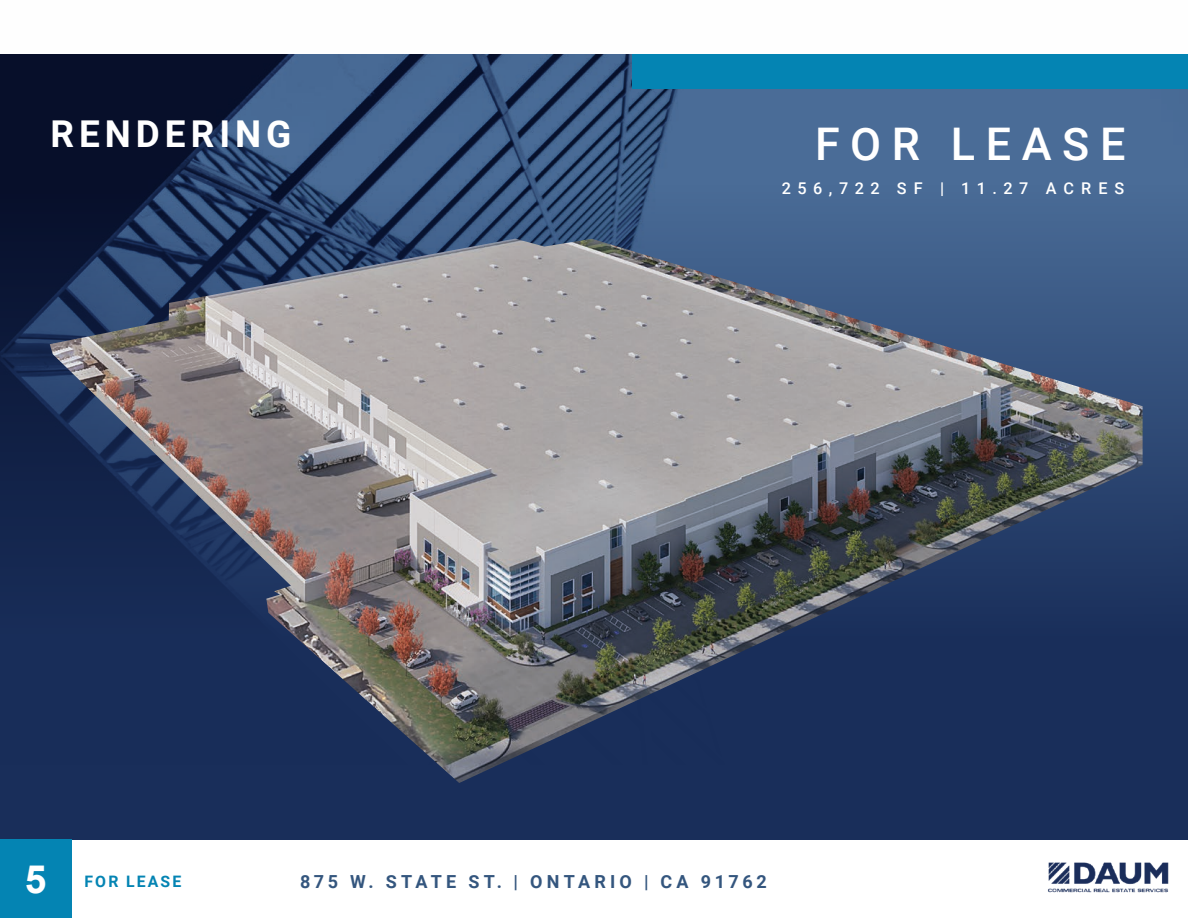
<style>
.page{position:relative;width:1188px;height:918px;background:#fff}
.page>*{position:absolute;margin:0;border:0;box-sizing:border-box;transform-origin:0 0}
.t1{font:500 45px "Roboto";letter-spacing:.235em;color:#fff}
.t2{font:700 39px "Arial";color:#fff}
.t3{font:700 37.05px "Roboto";letter-spacing:.135em;color:#fff}
.t4{font:700 18px "Roboto";letter-spacing:.215em;color:#34567e}
.t5{font:500 16.2px "Roboto";letter-spacing:.4em;color:#fff}
.t6{font:700 15.75px "Roboto";letter-spacing:.135em;color:#0484b3}
</style>
<div class="page">
<div style="left:0;top:54px;width:1188px;height:785px;background:#192e5a"></div>
<img style="left:0;top:54px;width:1188px;height:508px">
<div style="left:633px;top:54px;width:555px;height:35px;background:#0484b3"></div>
<img style="left:50px;top:239px;width:1093px;height:544px">
<img style="left:1047px;top:862px;width:122px;height:31px">
<div style="left:0;top:839px;width:71px;height:79px;background:#0484b3"></div>
<h3 class="t3" style="left:50px;top:108px;width:243px">RENDERING</h3>
<h1 class="t1" style="left:815px;top:113px;width:312px">FOR LEASE</h1>
<p class="t5" style="left:782px;top:177px;width:344px">256,722 SF | 11.27 ACRES</p>
<h2 class="t2" style="left:25px;top:852px;width:23px">5</h2>
<p class="t6" style="left:85px;top:870px;width:98px">FOR LEASE</p>
<p class="t4" style="left:300px;top:869px;width:468px">875 W. STATE ST. | ONTARIO | CA 91762</p>
</div>
